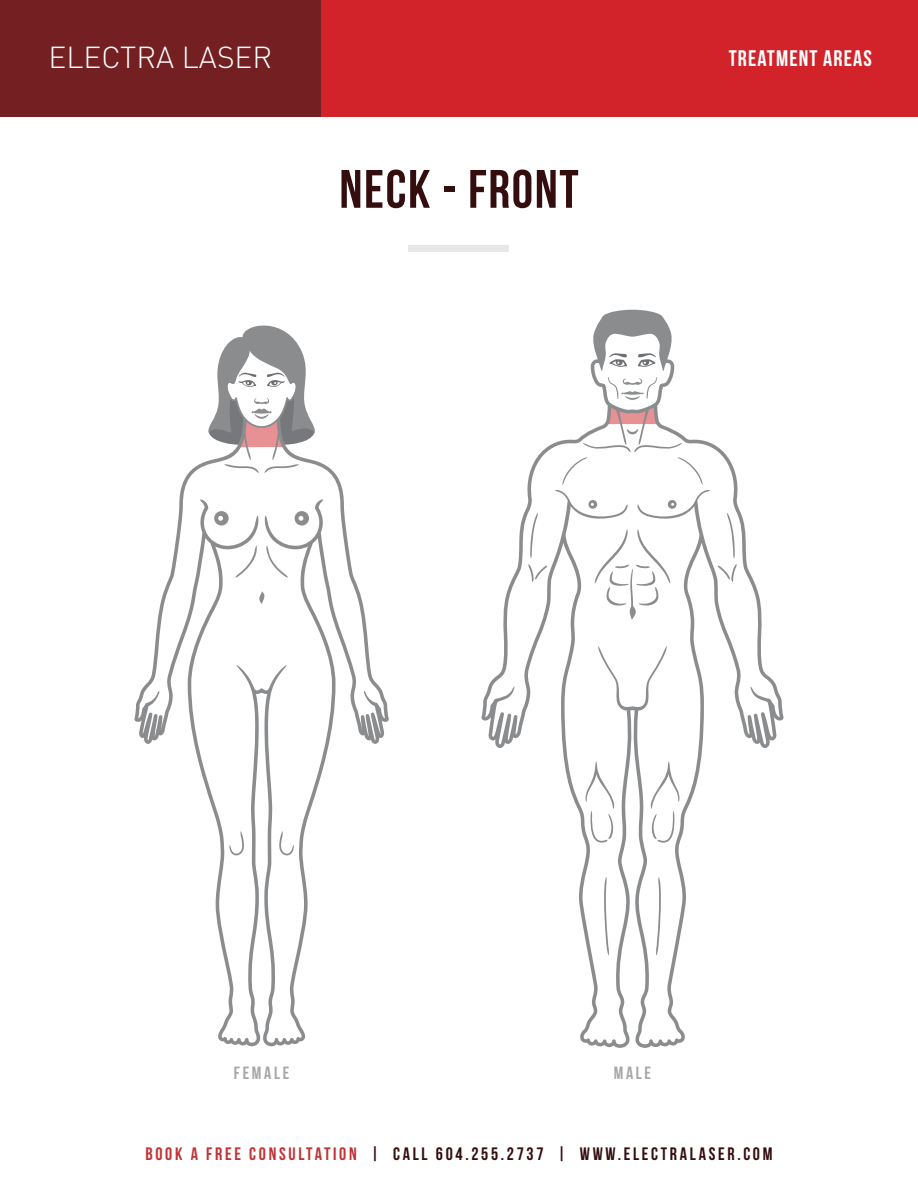
<style>
.page{position:relative;width:918px;height:1188px;background:#fff}
.page>*{position:absolute;margin:0;border:0;box-sizing:border-box;transform-origin:0 0}
.t1{font:54px "Bebas Neue";letter-spacing:.03em;color:#340e0f}
.t2{font:300 30px "DIN";color:#fff}
.t3{font:22.5px "Bebas Neue";letter-spacing:.05em;color:#fff}
.t4{font:18px "Bebas Neue";letter-spacing:.15em;color:#340e0f}
.t5{font:17.7px "Bebas Neue";letter-spacing:.15em;color:#a6a8ab}
.s1{color:#bf3436}
</style>
<div class="page">
<div style="left:308px;top:0;width:610px;height:117px;background:#d2232a"></div>
<div style="left:0;top:0;width:321px;height:117px;background:#741f21"></div>
<div style="left:409px;top:245px;width:100px;height:7px;background:#e6e7e8"></div>
<svg style="left:481px;top:365px;width:303px;height:683px"></svg>
<svg style="left:603px;top:877px;width:6px;height:78px"></svg>
<svg style="left:586px;top:761px;width:29px;height:82px"></svg>
<svg style="left:528px;top:564px;width:20px;height:18px"></svg>
<svg style="left:530px;top:513px;width:8px;height:45px"></svg>
<svg style="left:588px;top:500px;width:9px;height:9px"></svg>
<svg style="left:656px;top:877px;width:6px;height:78px"></svg>
<svg style="left:650px;top:761px;width:29px;height:82px"></svg>
<svg style="left:717px;top:564px;width:20px;height:18px"></svg>
<svg style="left:727px;top:513px;width:8px;height:45px"></svg>
<svg style="left:562px;top:443px;width:141px;height:42px"></svg>
<svg style="left:668px;top:500px;width:9px;height:9px"></svg>
<svg style="left:594px;top:529px;width:77px;height:91px"></svg>
<svg style="left:591px;top:310px;width:83px;height:124px"></svg>
<svg style="left:134px;top:447px;width:255px;height:599px"></svg>
<svg style="left:266px;top:545px;width:22px;height:33px"></svg>
<svg style="left:235px;top:545px;width:22px;height:33px"></svg>
<svg style="left:229px;top:831px;width:16px;height:24px"></svg>
<svg style="left:278px;top:831px;width:16px;height:24px"></svg>
<svg style="left:224px;top:464px;width:75px;height:9px"></svg>
<svg style="left:214px;top:511px;width:15px;height:15px"></svg>
<svg style="left:295px;top:511px;width:14px;height:15px"></svg>
<svg style="left:259px;top:591px;width:5px;height:13px"></svg>
<svg style="left:208px;top:325px;width:107px;height:122px"></svg>
<h2 class="t2" style="left:48px;top:39px;width:225px">ELECTRA LASER</h2>
<p class="t3" style="left:729px;top:46px;width:145px">TREATMENT AREAS</p>
<h1 class="t1" style="left:339px;top:160px;width:241px">NECK - FRONT</h1>
<p class="t5" style="left:234px;top:1063px;width:57px">FEMALE</p>
<p class="t5" style="left:614px;top:1063px;width:39px">MALE</p>
<p class="t4" style="left:145px;top:1144px;width:629px"><span class="s1">BOOK A FREE CONSULTATION</span> | CALL 604.255.2737 | WWW.ELECTRALASER.COM</p>
</div>
